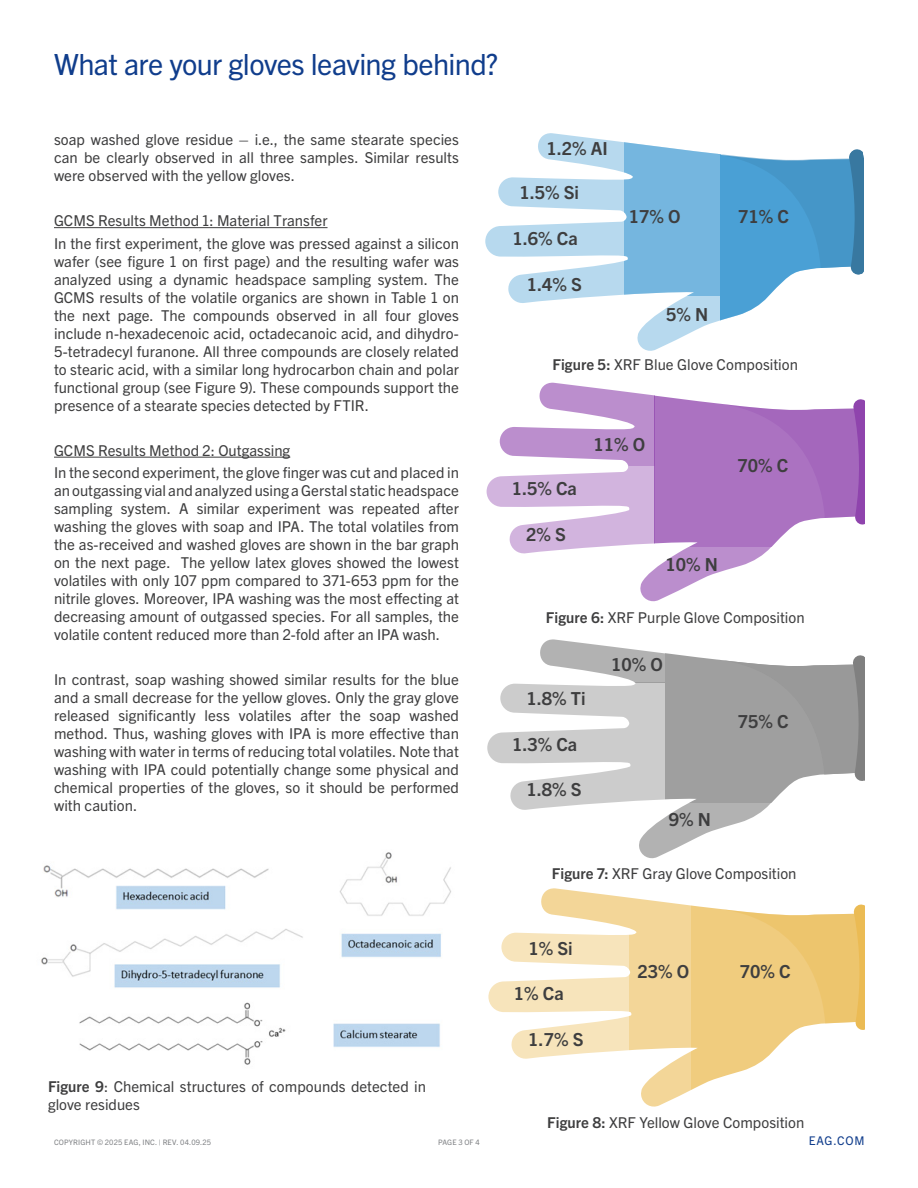
<style>
.page{position:relative;width:918px;height:1188px;background:#fff}
.page>*{position:absolute;margin:0;border:0;box-sizing:border-box;transform-origin:0 0}
.t1{font:29.25px "Trade Gothic Next LT Pro";letter-spacing:-.02em;color:#103d8c}
.t2{font:700 18px "Trade Gothic Next LT Pro";color:#3e3e3f}
.t3{font:15px/18px "Trade Gothic Next LT Pro";color:#3e3e3f;text-align:justify}
.t4{font:12px "Trade Gothic Next LT Pro";letter-spacing:.065em;color:#103d8c}
.t5{font:7.5px "Trade Gothic Next LT Pro";letter-spacing:.015em;color:#808285}
.s1{font-weight:700}
</style>
<div class="page">
<svg style="left:488px;top:932px;width:51px;height:127px"></svg>
<svg style="left:539px;top:888px;width:326px;height:219px"></svg>
<svg style="left:487px;top:639px;width:377px;height:219px"></svg>
<svg style="left:485px;top:133px;width:140px;height:170px;fill:#b7d9ee"></svg>
<svg style="left:625px;top:142px;width:239px;height:209px"></svg>
<hr style="left:54px;top:227px;width:274px;height:1px;background:#3e3e3f">
<hr style="left:54px;top:457px;width:236px;height:1px;background:#3e3e3f">
<img style="left:41px;top:852px;width:410px;height:213px">
<svg style="left:487px;top:383px;width:378px;height:218px"></svg>
<h1 class="t1" style="left:54px;top:44px;width:446px">What are your gloves leaving behind?</h1>
<p class="t3" style="left:54px;top:130px;width:407px">soap washed glove residue – i.e., the same stearate species can be clearly observed in all three samples. Similar results were observed with the yellow gloves.</p>
<p class="t3" style="left:54px;top:208px;width:406px;line-height:22.5px">GCMS Results Method 1: Material Transfer<br>In the first experiment, the glove was pressed against a silicon</p>
<p class="t3" style="left:54px;top:251px;width:407px">wafer (see figure 1 on first page) and the resulting wafer was analyzed using a dynamic headspace sampling system. The GCMS results of the volatile organics are shown in Table 1 on the next page. The compounds observed in all four gloves include n-hexadecenoic acid, octadecanoic acid, and dihydro-5-tetradecyl furanone. All three compounds are closely related to stearic acid, with a similar long hydrocarbon chain and polar functional group (see Figure 9). These compounds support the presence of a stearate species detected by FTIR.</p>
<p class="t3" style="left:54px;top:438px;width:406px;line-height:22.5px">GCMS Results Method 2: Outgassing<br>In the second experiment, the glove finger was cut and placed in</p>
<p class="t3" style="left:54px;top:481px;width:407px">an outgassing vial and analyzed using a Gerstal static headspace sampling system. A similar experiment was repeated after washing the gloves with soap and IPA. The total volatiles from the as-received and washed gloves are shown in the bar graph on the next page. The yellow latex gloves showed the lowest volatiles with only 107 ppm compared to 371-653 ppm for the nitrile gloves. Moreover, IPA washing was the most effecting at decreasing amount of outgassed species. For all samples, the volatile content reduced more than 2-fold after an IPA wash.</p>
<p class="t3" style="left:54px;top:670px;width:407px">In contrast, soap washing showed similar results for the blue and a small decrease for the yellow gloves. Only the gray glove released significantly less volatiles after the soap washed method. Thus, washing gloves with IPA is more effective than washing with water in terms of reducing total volatiles. Note that washing with IPA could potentially change some physical and chemical properties of the gloves, so it should be performed with caution.</p>
<p class="t2" style="left:546px;top:136px;width:63px">1.2% AI</p>
<p class="t2" style="left:519px;top:180px;width:61px">1.5% Si</p>
<p class="t2" style="left:512px;top:226px;width:67px">1.6% Ca</p>
<p class="t2" style="left:527px;top:272px;width:57px">1.4% S</p>
<p class="t2" style="left:629px;top:204px;width:53px">17% O</p>
<p class="t2" style="left:666px;top:302px;width:44px">5% N</p>
<p class="t2" style="left:738px;top:204px;width:52px">71% C</p>
<p class="t3" style="left:552px;top:355px;width:247px"><span class="s1">Figure 5:</span> XRF Blue Glove Composition</p>
<p class="t2" style="left:512px;top:476px;width:67px">1.5% Ca</p>
<p class="t2" style="left:526px;top:522px;width:41px">2% S</p>
<p class="t2" style="left:594px;top:431px;width:53px">11% O</p>
<p class="t2" style="left:738px;top:453px;width:52px">70% C</p>
<p class="t2" style="left:666px;top:552px;width:54px">10% N</p>
<p class="t3" style="left:546px;top:607px;width:260px"><span class="s1">Figure 6:</span> XRF Purple Glove Composition</p>
<p class="t2" style="left:527px;top:686px;width:61px">1.8% Ti</p>
<p class="t2" style="left:512px;top:731px;width:67px">1.3% Ca</p>
<p class="t2" style="left:526px;top:777px;width:57px">1.8% S</p>
<p class="t2" style="left:611px;top:652px;width:53px">10% O</p>
<p class="t2" style="left:669px;top:807px;width:44px">9% N</p>
<p class="t2" style="left:738px;top:709px;width:52px">75% C</p>
<p class="t3" style="left:552px;top:863px;width:246px"><span class="s1">Figure 7:</span> XRF Gray Glove Composition</p>
<p class="t3" style="left:48px;top:1077px;width:380px"><span class="s1">Figure 9</span>: Chemical structures of compounds detected in glove residues</p>
<p class="t2" style="left:528px;top:936px;width:46px">1% Si</p>
<p class="t2" style="left:514px;top:981px;width:51px">1% Ca</p>
<p class="t2" style="left:528px;top:1027px;width:57px">1.7% S</p>
<p class="t2" style="left:638px;top:959px;width:53px">23% O</p>
<p class="t2" style="left:740px;top:959px;width:52px">70% C</p>
<p class="t3" style="left:547px;top:1113px;width:259px"><span class="s1">Figure 8:</span> XRF Yellow Glove Composition</p>
<p class="t5" style="left:54px;top:1137px;width:159px">COPYRIGHT © 2025 EAG, INC. | Rev. 04.09.25</p>
<p class="t5" style="left:438px;top:1137px;width:43px">PAGE 3 OF 4</p>
<p class="t4" style="left:809px;top:1132px;width:57px">EAG.COM</p>
</div>
